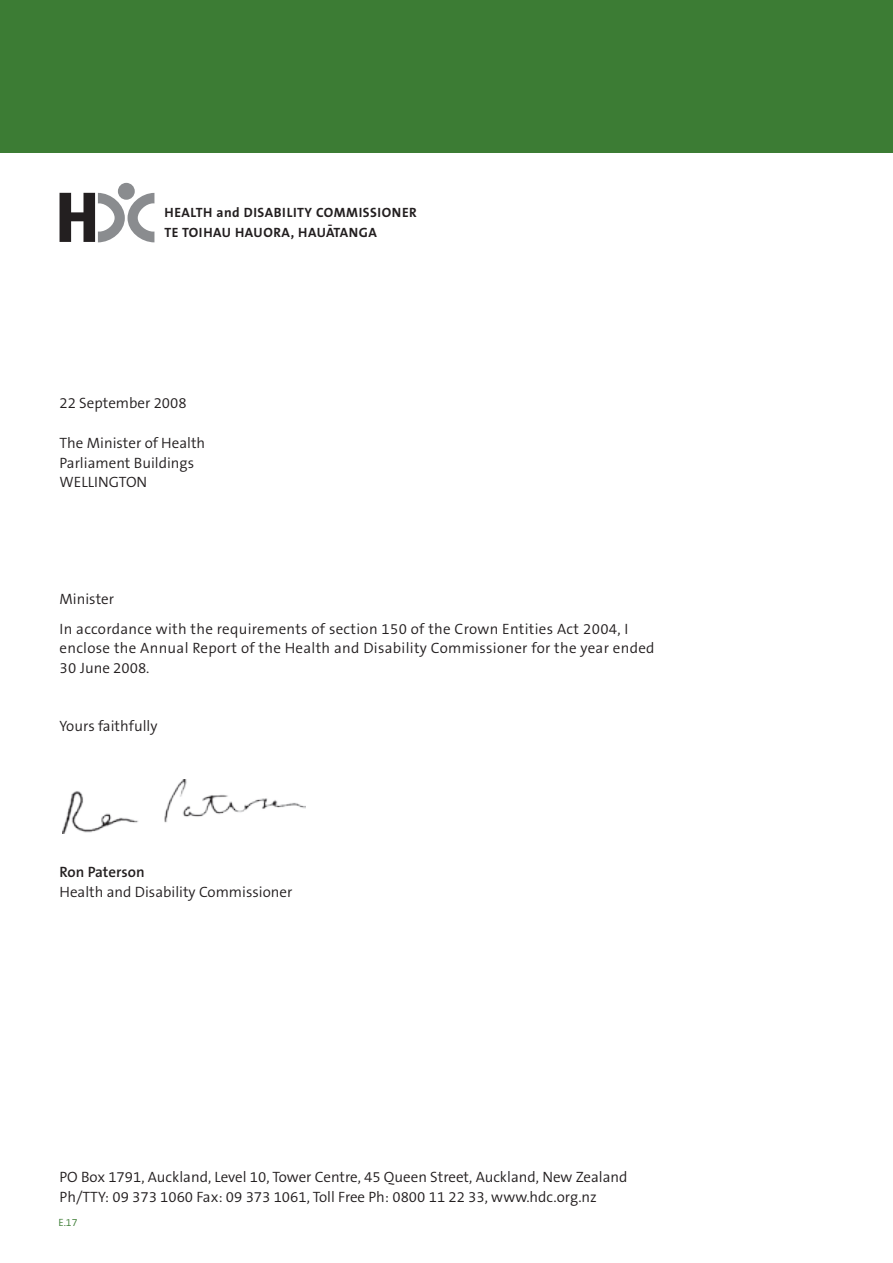
<style>
.page{position:relative;width:893px;height:1263px;background:#fff}
.page>*{position:absolute;margin:0;border:0;box-sizing:border-box;transform-origin:0 0}
.t1{font:300 15px/19.5px "The Sans B4";color:#231f20}
.t2{font:300 15px/29.2px "The Sans B4";letter-spacing:.02em;color:#231f20}
.t3{font:600 15px "The Sans B6";color:#231f20}
.t4{font:700 13.5px/20.2px "The Sans B7";letter-spacing:.04em;color:#231f20}
.t5{font:300 10.5px "The Sans B4";color:#3c7c34}
</style>
<div class="page">
<div style="left:0;top:0;width:893px;height:153px;background:#3c7c34"></div>
<div style="left:118px;top:183px;width:17px;height:17px;background:#8a8c8f;border-radius:50%"></div>
<svg style="left:60px;top:193px;width:94px;height:49px"></svg>
<img style="left:63px;top:779px;width:242px;height:55px">
<p class="t4" style="left:164px;top:203px;width:254px">HEALTH and DISABILITY COMMISSIONER<br>TE TOIHAU HAUORA, HAUA¯TANGA</p>
<p class="t1" style="left:60px;top:393px;width:129px">22 September 2008</p>
<p class="t1" style="left:60px;top:434px;width:142px">The Minister of Health<br>Parliament Buildings<br>WELLINGTON</p>
<p class="t2" style="left:60px;top:585px;width:570px">Minister<br>In accordance with the requirements of section 150 of the Crown Entities Act 2004, I</p>
<p class="t2" style="left:60px;top:639px;width:596px;line-height:19.5px">enclose the Annual Report of the Health and Disability Commissioner for the year ended<br>30 June 2008.</p>
<p class="t1" style="left:60px;top:717px;width:99px">Yours faithfully</p>
<p class="t3" style="left:60px;top:864px;width:81px">Ron Paterson</p>
<p class="t1" style="left:60px;top:882px;width:234px">Health and Disability Commissioner</p>
<p class="t1" style="left:60px;top:1168px;width:564px">PO Box 1791, Auckland, Level 10, Tower Centre, 45 Queen Street, Auckland, New Zealand<br>Ph/TTY: 09 373 1060 Fax: 09 373 1061, Toll Free Ph: 0800 11 22 33, www.hdc.org.nz</p>
<p class="t5" style="left:58px;top:1217px;width:21px">E.17</p>
</div>
